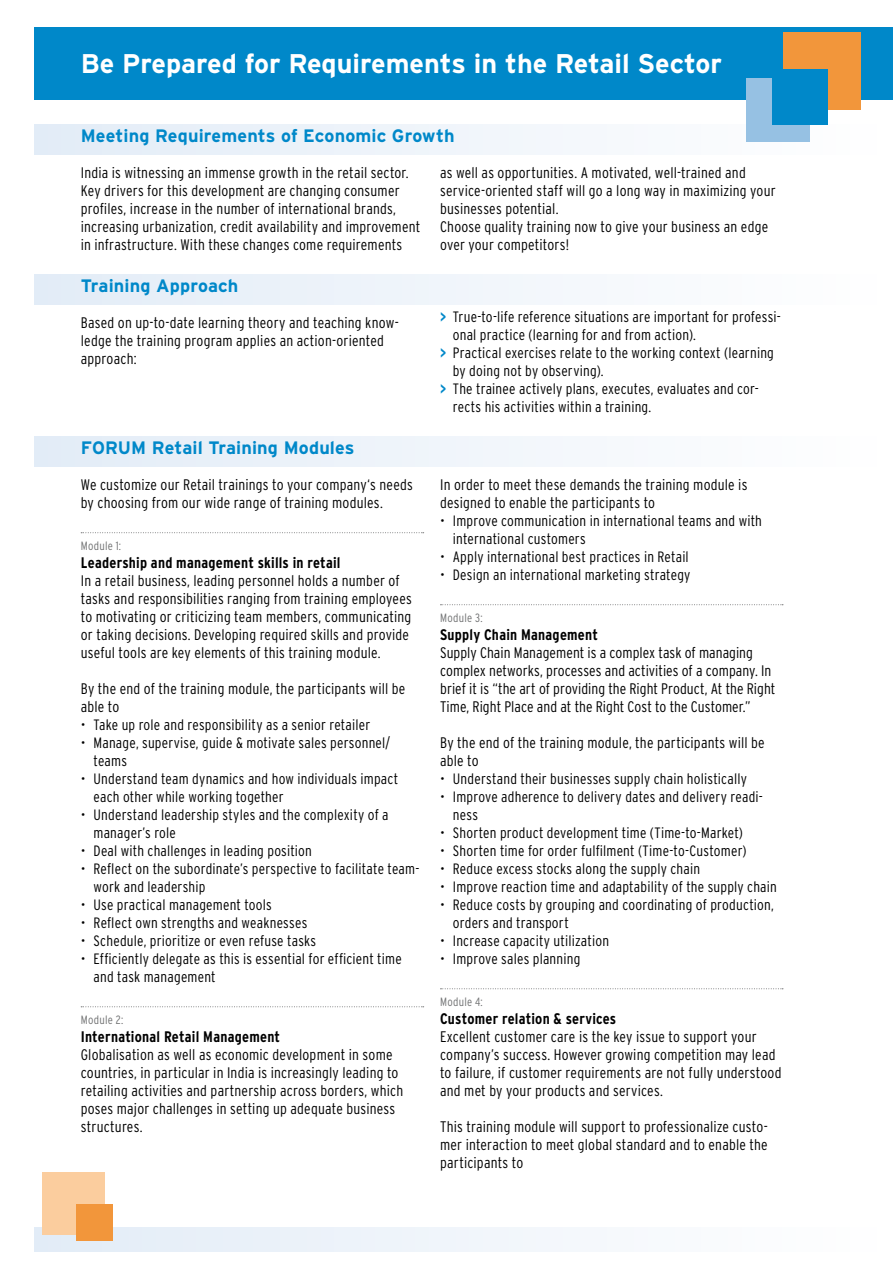
<style>
.page{position:relative;width:893px;height:1263px;background:#fff}
.page>*{position:absolute;margin:0;border:0;box-sizing:border-box;transform-origin:0 0}
.t1{font:700 27px "Interstate";color:#fff}
.t2{font:700 18px "Interstate";letter-spacing:.005em;color:#0088c9}
.t3{font:300 condensed 15.3px/18px "Interstate";letter-spacing:.01em;color:#000}
.t4{font:700 condensed 15.3px "Interstate";letter-spacing:.015em;color:#000}
.t5{font:300 condensed 15px/18px "Interstate";letter-spacing:.015em;color:#000}
.t6{font:300 condensed 12px "Interstate";letter-spacing:.025em;color:#707172}
.s1{font-weight:700;color:#0088c9}
</style>
<div class="page">
<div style="left:34px;top:124px;width:859px;height:30px;background:linear-gradient(to right,#e2ecf7,#fff)"></div>
<div style="left:34px;top:27px;width:859px;height:72px;background:#0088c9"></div>
<div style="left:746px;top:78px;width:63px;height:64px;background:#96c1e3"></div>
<div style="left:784px;top:32px;width:77px;height:77px;background:#f2963b"></div>
<div style="left:772px;top:69px;width:55px;height:56px;background:#0088c9"></div>
<div style="left:34px;top:1227px;width:859px;height:24px;background:linear-gradient(to right,#e2ecf6,#fff)"></div>
<div style="left:43px;top:1172px;width:62px;height:62px;background:#fbcd9e"></div>
<div style="left:76px;top:1203px;width:36px;height:37px;background:#f2963b"></div>
<div style="left:34px;top:274px;width:859px;height:30px;background:linear-gradient(to right,#e2ecf7,#fff)"></div>
<div style="left:34px;top:436px;width:859px;height:30px;background:linear-gradient(to right,#e2ecf7,#fff)"></div>
<svg style="left:81px;top:532px;width:343px;height:1px"></svg>
<svg style="left:81px;top:1006px;width:343px;height:1px"></svg>
<svg style="left:440px;top:604px;width:343px;height:1px"></svg>
<svg style="left:440px;top:988px;width:343px;height:1px"></svg>
<h1 class="t1" style="left:81px;top:47px;width:643px">Be Prepared for Requirements in the Retail Sector</h1>
<p class="t2" style="left:81px;top:125px;width:375px">Meeting Requirements of Economic Growth</p>
<p class="t3" style="left:81px;top:164px;width:341px">India is witnessing an immense growth in the retail sector.<br>Key drivers for this development are changing consumer profiles, increase in the number of international brands, increasing urbanization, credit availability and improvement in infrastructure. With these changes come requirements</p>
<p class="t3" style="left:440px;top:164px;width:337px">as well as opportunities. A motivated, well-trained and service-oriented staff will go a long way in maximizing your businesses potential.<br>Choose quality training now to give your business an edge over your competitors!</p>
<p class="t2" style="left:81px;top:275px;width:159px">Training Approach</p>
<p class="t3" style="left:81px;top:314px;width:319px">Based on up-to-date learning theory and teaching know&shy;ledge the training program applies an action-oriented approach:</p>
<p class="t5" style="left:440px;top:308px;width:342px"><span class="s1">&gt;</span> True-to-life reference situations are important for professi-</p>
<p class="t5" style="left:453px;top:326px;width:245px">onal practice (learning for and from action).</p>
<p class="t5" style="left:440px;top:344px;width:335px"><span class="s1">&gt;</span> Practical exercises relate to the working context (learning</p>
<p class="t5" style="left:453px;top:362px;width:152px">by doing not by observing).</p>
<p class="t5" style="left:440px;top:380px;width:320px"><span class="s1">&gt;</span> The trainee actively plans, executes, evaluates and cor-</p>
<p class="t5" style="left:453px;top:398px;width:200px">rects his activities within a training.</p>
<p class="t2" style="left:81px;top:437px;width:275px">FORUM Retail Training Modules</p>
<p class="t3" style="left:81px;top:476px;width:334px">We customize our Retail trainings to your company‘s needs by choosing from our wide range of training modules.</p>
<p class="t6" style="left:81px;top:539px;width:42px">Module 1:</p>
<p class="t4" style="left:81px;top:553px;width:261px">Leadership and management skills in retail</p>
<p class="t3" style="left:81px;top:572px;width:333px">In a retail business, leading personnel holds a number of tasks and responsibilities ranging from training employees to motivating or criticizing team members, communicating or taking decisions. Developing required skills and provide useful tools are key elements of this training module.</p>
<p class="t3" style="left:81px;top:680px;width:326px">By the end of the training module, the participants will be able to</p>
<p class="t5" style="left:81px;top:716px;width:291px">• Take up role and responsibility as a senior retailer</p>
<p class="t5" style="left:94px;top:734px;width:298px;text-indent:-13px">• Manage, supervise, guide &amp; motivate sales personnel/ teams</p>
<p class="t5" style="left:94px;top:770px;width:306px;text-indent:-13px">• Understand team dynamics and how individuals impact each other while working together</p>
<p class="t5" style="left:94px;top:806px;width:297px;text-indent:-13px">• Understand leadership styles and the complexity of a manager’s role</p>
<p class="t5" style="left:81px;top:842px;width:233px">• Deal with challenges in leading position</p>
<p class="t5" style="left:94px;top:860px;width:327px;text-indent:-13px">• Reflect on the subordinate’s perspective to facilitate team&shy;work and leadership</p>
<p class="t5" style="left:81px;top:896px;width:193px">• Use practical management tools</p>
<p class="t5" style="left:81px;top:914px;width:228px">• Reflect own strengths and weaknesses</p>
<p class="t5" style="left:81px;top:932px;width:237px">• Schedule, prioritize or even refuse tasks</p>
<p class="t5" style="left:94px;top:950px;width:310px;text-indent:-13px">• Efficiently delegate as this is essential for efficient time and task management</p>
<p class="t6" style="left:81px;top:1013px;width:44px">Module 2:</p>
<p class="t4" style="left:81px;top:1027px;width:201px">International Retail Management</p>
<p class="t3" style="left:81px;top:1046px;width:324px">Globalisation as well as economic development in some countries, in particular in India is increasingly leading to retailing activities and partnership across borders, which poses major challenges in setting up adequate business structures.</p>
<p class="t3" style="left:440px;top:476px;width:309px">In order to meet these demands the training module is designed to enable the participants to</p>
<p class="t5" style="left:453px;top:512px;width:311px;text-indent:-13px">• Improve communication in international teams and with international customers</p>
<p class="t5" style="left:440px;top:548px;width:250px">• Apply international best practices in Retail</p>
<p class="t5" style="left:440px;top:566px;width:252px">• Design an international marketing strategy</p>
<p class="t6" style="left:440px;top:611px;width:44px">Module 3:</p>
<p class="t4" style="left:440px;top:625px;width:159px">Supply Chain Management</p>
<p class="t3" style="left:440px;top:644px;width:337px">Supply Chain Management is a complex task of managing complex networks, processes and activities of a company. In brief it is “the art of providing the Right Product, At the Right Time, Right Place and at the Right Cost to the Customer.”</p>
<p class="t3" style="left:440px;top:734px;width:326px">By the end of the training module, the participants will be able to</p>
<p class="t5" style="left:440px;top:770px;width:308px">• Understand their businesses supply chain holistically</p>
<p class="t5" style="left:453px;top:788px;width:312px;text-indent:-13px">• Improve adherence to delivery dates and delivery readi&shy;ness</p>
<p class="t5" style="left:440px;top:824px;width:304px">• Shorten product development time (Time-to-Market)</p>
<p class="t5" style="left:440px;top:842px;width:308px">• Shorten time for order fulfilment (Time-to-Customer)</p>
<p class="t5" style="left:440px;top:860px;width:261px">• Reduce excess stocks along the supply chain</p>
<p class="t5" style="left:440px;top:878px;width:338px">• Improve reaction time and adaptability of the supply chain</p>
<p class="t5" style="left:453px;top:896px;width:323px;text-indent:-13px">• Reduce costs by grouping and coordinating of production, orders and transport</p>
<p class="t5" style="left:440px;top:932px;width:170px">• Increase capacity utilization</p>
<p class="t5" style="left:440px;top:950px;width:142px">• Improve sales planning</p>
<p class="t6" style="left:440px;top:995px;width:44px">Module 4:</p>
<p class="t4" style="left:440px;top:1009px;width:178px">Customer relation &amp; services</p>
<p class="t3" style="left:440px;top:1028px;width:343px">Excellent customer care is the key issue to support your company’s success. However growing competition may lead to failure, if customer requirements are not fully understood and met by your products and services.</p>
<p class="t3" style="left:440px;top:1118px;width:329px;text-align:justify">This training module will support to professionalize custo&shy;mer interaction to meet global standard and to enable the participants to</p>
</div>
